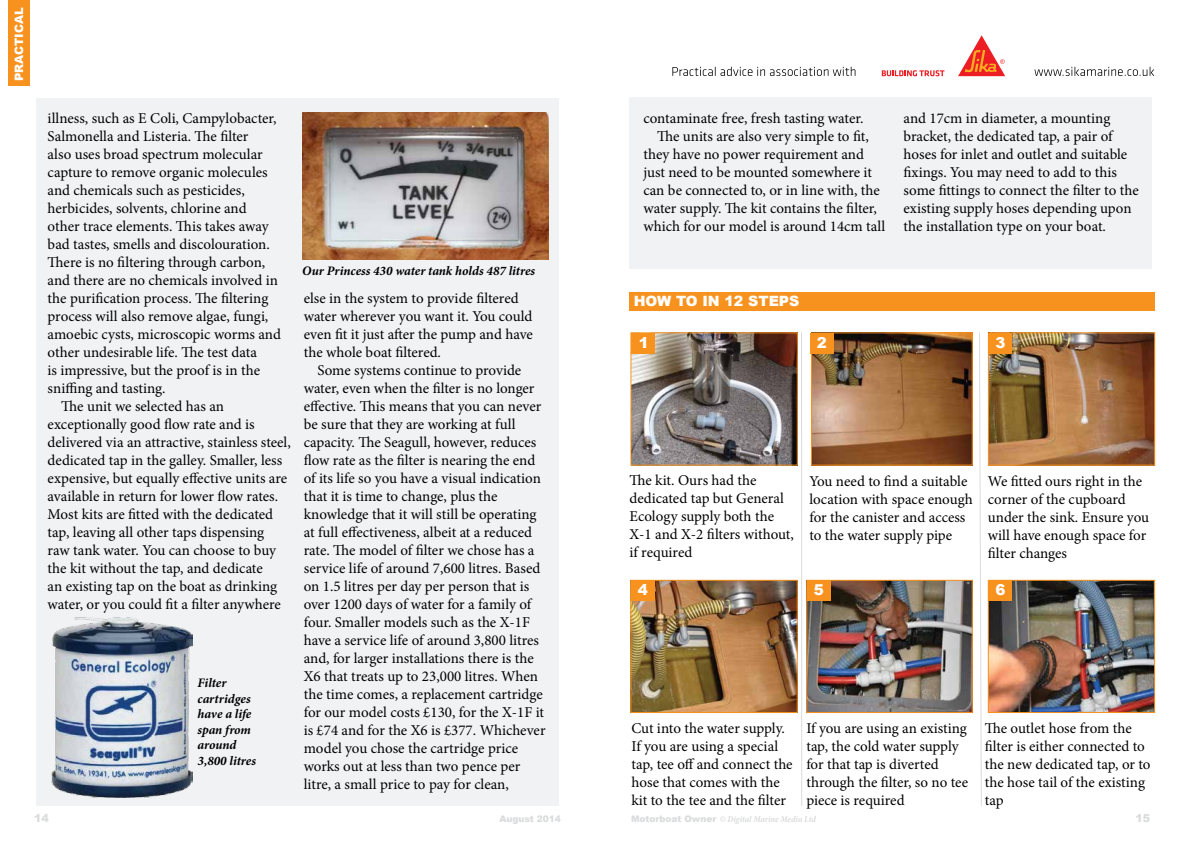
<style>
.page{position:relative;width:1191px;height:842px;background:#fff}
.page>*{position:absolute;margin:0;border:0;box-sizing:border-box;transform-origin:0 0}
.t1{font:15px/18px "Minion Pro";color:#000}
.t2{font:900 15px "Arial";color:#fff}
.t3{font:900 14.2px "Arial";color:#fff}
.t4{font:italic 700 13px/15.6px "Minion Pro";letter-spacing:-.005em;color:#000}
.t5{font:900 11.6px "Arial";color:#fff}
.t6{font:900 11px "Arial";color:#dadbdc}
.t7{font:italic 700 condensed 9px "Minion Pro";letter-spacing:-.005em;color:#dadbdc}
.t8{font:900 9px "Arial";color:#dadbdc}
.s1{font-family:"Arial";font-weight:900;font-style:normal;font-stretch:normal}
</style>
<div class="page">
<div style="left:9px;top:0;width:21px;height:86px;background:#f7921e"></div>
<svg style="left:672px;top:67px;width:183px;height:9px"></svg>
<svg style="left:1034px;top:67px;width:120px;height:9px"></svg>
<svg style="left:881px;top:70px;width:63px;height:6px"></svg>
<svg style="left:958px;top:35px;width:47px;height:41px"></svg>
<img style="left:813px;top:334px;width:157px;height:130px">
<div style="left:811px;top:332px;width:161px;height:134px;border:1px solid #f7921e"></div>
<div style="left:810px;top:333px;width:23px;height:21px;background:#f7921e"></div>
<img style="left:632px;top:334px;width:164px;height:130px">
<div style="left:630px;top:332px;width:168px;height:134px;border:1px solid #f7921e"></div>
<div style="left:631px;top:333px;width:24px;height:21px;background:#f7921e"></div>
<img style="left:990px;top:334px;width:163px;height:130px">
<div style="left:988px;top:332px;width:167px;height:134px;border:1px solid #f7921e"></div>
<div style="left:988px;top:333px;width:24px;height:21px;background:#f7921e"></div>
<img style="left:808px;top:582px;width:162px;height:129px">
<div style="left:806px;top:580px;width:166px;height:133px;border:1px solid #f7921e"></div>
<div style="left:807px;top:580px;width:23px;height:21px;background:#f7921e"></div>
<img style="left:632px;top:582px;width:163px;height:129px">
<div style="left:630px;top:580px;width:167px;height:133px;border:1px solid #f7921e"></div>
<div style="left:631px;top:580px;width:23px;height:21px;background:#f7921e"></div>
<img style="left:989px;top:582px;width:164px;height:129px">
<div style="left:987px;top:580px;width:168px;height:133px;border:1px solid #f7921e"></div>
<div style="left:988px;top:580px;width:24px;height:21px;background:#f7921e"></div>
<hr style="left:801px;top:333px;width:1px;height:473px;background:#dadbdc">
<svg style="left:979px;top:332px;width:3px;height:474px"></svg>
<div style="left:629px;top:97px;width:523px;height:172px;background:#f1f2f3"></div>
<div style="left:36px;top:98px;width:522px;height:708px;background:#f1f2f3"></div>
<div style="left:629px;top:292px;width:526px;height:18px;background:#f7921e"></div>
<img style="left:303px;top:112px;width:246px;height:147px">
<img style="left:51px;top:617px;width:142px;height:180px">
<p class="t5" style="left:13px;top:81px;width:75px;rotate:-90deg">PRACTICAL</p>
<p class="t1" style="left:48px;top:109px;width:230px">illness, such as E Coli, Campylobacter,</p>
<p class="t1" style="left:48px;top:127px;width:202px">Salmonella and Listeria. The filter</p>
<p class="t1" style="left:48px;top:145px;width:217px">also uses broad spectrum molecular</p>
<p class="t1" style="left:48px;top:163px;width:221px">capture to remove organic molecules</p>
<p class="t1" style="left:48px;top:181px;width:199px">and chemicals such as pesticides,</p>
<p class="t1" style="left:48px;top:199px;width:200px">herbicides, solvents, chlorine and</p>
<p class="t1" style="left:48px;top:217px;width:222px">other trace elements. This takes away</p>
<p class="t1" style="left:48px;top:235px;width:224px">bad tastes, smells and discolouration.</p>
<p class="t1" style="left:48px;top:253px;width:219px">There is no filtering through carbon,</p>
<p class="t1" style="left:48px;top:271px;width:232px">and there are no chemicals involved in</p>
<p class="t1" style="left:48px;top:289px;width:222px">the purification process. The filtering</p>
<p class="t1" style="left:48px;top:307px;width:222px">process will also remove algae, fungi,</p>
<p class="t1" style="left:48px;top:325px;width:235px">amoebic cysts, microscopic worms and</p>
<p class="t1" style="left:48px;top:343px;width:211px">other undesirable life. The test data</p>
<p class="t1" style="left:48px;top:361px;width:214px">is impressive, but the proof is in the</p>
<p class="t1" style="left:48px;top:379px;width:120px">sniffing and tasting.</p>
<p class="t1" style="left:61px;top:397px;width:164px">The unit we selected has an</p>
<p class="t1" style="left:48px;top:415px;width:208px">exceptionally good flow rate and is</p>
<p class="t1" style="left:48px;top:433px;width:245px">delivered via an attractive, stainless steel,</p>
<p class="t1" style="left:48px;top:451px;width:236px">dedicated tap in the galley. Smaller, less</p>
<p class="t1" style="left:48px;top:469px;width:241px">expensive, but equally effective units are</p>
<p class="t1" style="left:48px;top:487px;width:232px">available in return for lower flow rates.</p>
<p class="t1" style="left:48px;top:505px;width:227px">Most kits are fitted with the dedicated</p>
<p class="t1" style="left:48px;top:523px;width:218px">tap, leaving all other taps dispensing</p>
<p class="t1" style="left:48px;top:541px;width:230px">raw tank water. You can choose to buy</p>
<p class="t1" style="left:48px;top:559px;width:217px">the kit without the tap, and dedicate</p>
<p class="t1" style="left:48px;top:577px;width:231px">an existing tap on the boat as drinking</p>
<p class="t1" style="left:48px;top:595px;width:235px">water, or you could fit a filter anywhere</p>
<p class="t4" style="left:197px;top:675px;width:60px">Filter cartridges have a life span from around<br>3,800 litres</p>
<p class="t4" style="left:302px;top:263px;width:234px">Our Princess 430 water tank holds 487 litres</p>
<p class="t1" style="left:304px;top:289px;width:216px">else in the system to provide filtered</p>
<p class="t1" style="left:304px;top:307px;width:230px">water wherever you want it. You could</p>
<p class="t1" style="left:304px;top:325px;width:231px">even fit it just after the pump and have</p>
<p class="t1" style="left:304px;top:343px;width:139px">the whole boat filtered.</p>
<p class="t1" style="left:317px;top:361px;width:205px">Some systems continue to provide</p>
<p class="t1" style="left:304px;top:379px;width:232px">water, even when the filter is no longer</p>
<p class="t1" style="left:304px;top:397px;width:239px">effective. This means that you can never</p>
<p class="t1" style="left:304px;top:415px;width:213px">be sure that they are working at full</p>
<p class="t1" style="left:304px;top:433px;width:234px">capacity. The Seagull, however, reduces</p>
<p class="t1" style="left:304px;top:451px;width:233px">flow rate as the filter is nearing the end</p>
<p class="t1" style="left:304px;top:469px;width:239px">of its life so you have a visual indication</p>
<p class="t1" style="left:304px;top:487px;width:195px">that it is time to change, plus the</p>
<p class="t1" style="left:304px;top:505px;width:234px">knowledge that it will still be operating</p>
<p class="t1" style="left:304px;top:523px;width:230px">at full effectiveness, albeit at a reduced</p>
<p class="t1" style="left:304px;top:541px;width:232px">rate. The model of filter we chose has a</p>
<p class="t1" style="left:304px;top:559px;width:238px">service life of around 7,600 litres. Based</p>
<p class="t1" style="left:304px;top:577px;width:227px">on 1.5 litres per day per person that is</p>
<p class="t1" style="left:304px;top:595px;width:229px">over 1200 days of water for a family of</p>
<p class="t1" style="left:304px;top:613px;width:228px">four. Smaller models such as the X-1F</p>
<p class="t1" style="left:304px;top:631px;width:237px">have a service life of around 3,800 litres</p>
<p class="t1" style="left:304px;top:649px;width:231px">and, for larger installations there is the</p>
<p class="t1" style="left:304px;top:667px;width:236px">X6 that treats up to 23,000 litres. When</p>
<p class="t1" style="left:304px;top:685px;width:241px">the time comes, a replacement cartridge</p>
<p class="t1" style="left:304px;top:703px;width:242px">for our model costs £130, for the X-1F it</p>
<p class="t1" style="left:304px;top:721px;width:243px">is £74 and for the X6 is £377. Whichever</p>
<p class="t1" style="left:304px;top:739px;width:216px">model you chose the cartridge price</p>
<p class="t1" style="left:304px;top:757px;width:218px">works out at less than two pence per</p>
<p class="t1" style="left:304px;top:775px;width:207px">litre, a small price to pay for clean,</p>
<p class="t1" style="left:643px;top:109px;width:221px">contaminate free, fresh tasting water.</p>
<p class="t1" style="left:657px;top:127px;width:213px">The units are also very simple to fit,</p>
<p class="t1" style="left:643px;top:145px;width:222px">they have no power requirement and</p>
<p class="t1" style="left:643px;top:163px;width:230px">just need to be mounted somewhere it</p>
<p class="t1" style="left:643px;top:181px;width:238px">can be connected to, or in line with, the</p>
<p class="t1" style="left:643px;top:199px;width:235px">water supply. The kit contains the filter,</p>
<p class="t1" style="left:643px;top:217px;width:243px">which for our model is around 14cm tall</p>
<p class="t1" style="left:903px;top:109px;width:237px">and 17cm in diameter, a mounting bracket, the dedicated tap, a pair of hoses for inlet and outlet and suitable fixings. You may need to add to this some fittings to connect the filter to the existing supply hoses depending upon the installation type on your boat.</p>
<p class="t3" style="left:633px;top:293px;width:167px">HOW TO IN 12 STEPS</p>
<p class="t2" style="left:638px;top:334px;width:12px">1</p>
<p class="t2" style="left:817px;top:334px;width:12px">2</p>
<p class="t2" style="left:995px;top:334px;width:12px">3</p>
<p class="t1" style="left:629px;top:472px;width:166px">The kit. Ours had the dedicated tap but General<br>Ecology supply both the<br>X-1 and X-2 filters without, if required</p>
<p class="t1" style="left:809px;top:472px;width:165px">You need to find a suitable location with space enough for the canister and access to the water supply pipe</p>
<p class="t1" style="left:988px;top:472px;width:163px">We fitted ours right in the corner of the cupboard under the sink. Ensure you will have enough space for filter changes</p>
<p class="t2" style="left:638px;top:582px;width:12px">4</p>
<p class="t2" style="left:813px;top:582px;width:12px">5</p>
<p class="t2" style="left:995px;top:582px;width:12px">6</p>
<p class="t1" style="left:631px;top:719px;width:163px">Cut into the water supply.<br>If you are using a special tap, tee off and connect the hose that comes with the kit to the tee and the filter</p>
<p class="t1" style="left:806px;top:719px;width:163px">If you are using an existing tap, the cold water supply for that tap is diverted through the filter, so no tee piece is required</p>
<p class="t1" style="left:984px;top:719px;width:167px">The outlet hose from the filter is either connected to the new dedicated tap, or to the hose tail of the existing tap</p>
<p class="t6" style="left:34px;top:812px;width:16px">14</p>
<p class="t8" style="left:499px;top:814px;width:63px">August 2014</p>
<p class="t7" style="left:631px;top:813px;width:186px"><span class="s1">Motorboat Owner</span> © Digital Marine Media Ltd</p>
<p class="t6" style="left:1135px;top:812px;width:16px">15</p>
</div>
